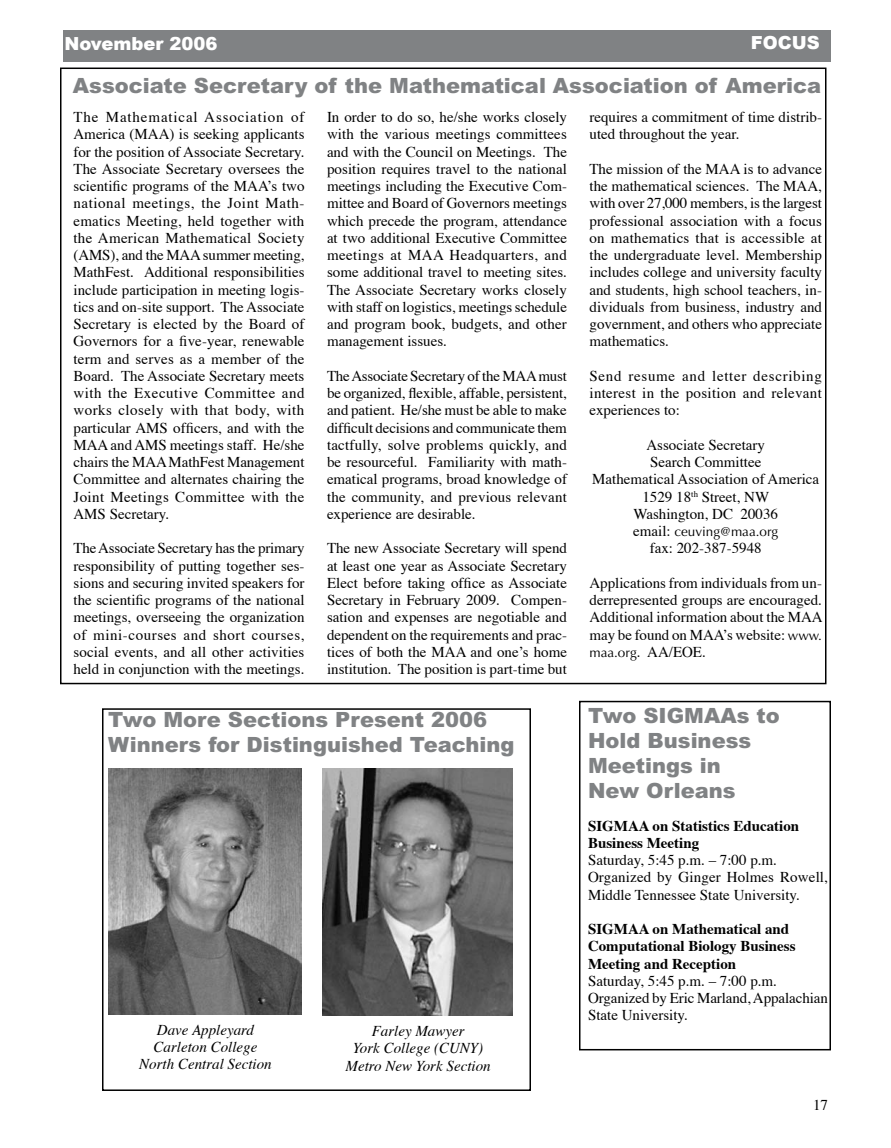
<style>
.page{position:relative;width:891px;height:1148px;background:#fff}
.page>*{position:absolute;margin:0;border:0;box-sizing:border-box;transform-origin:0 0}
.t1{font:900 21px/25.2px "Arial";color:#808284}
.t2{font:900 18px "Arial";color:#fff}
.t3{font:15px/17.2px "Times";color:#000;text-align:justify}
.t4{font:700 15px/17.2px "Times";color:#000}
.t5{font:italic 15px/17.2px "Times";color:#000;text-align:center}
.t6{font:13.5px "Optima";color:#000}
.s1{font-family:"Times";font-size:15px}
.s2{font-family:"Optima";font-size:13.5px}
</style>
<div class="page">
<div style="left:63px;top:30px;width:768px;height:31px;background:#808284"></div>
<img style="left:108px;top:768px;width:193px;height:246px">
<img style="left:322px;top:768px;width:191px;height:247px">
<div style="left:102px;top:708px;width:429px;height:382px;border:2px solid #000"></div>
<div style="left:579px;top:700px;width:252px;height:350px;border:2px solid #000"></div>
<p class="t2" style="left:751px;top:33px;width:70px">FOCUS</p>
<p class="t2" style="left:64px;top:33px;width:154px">November 2006</p>
<h1 class="t1" style="left:73px;top:73px;width:750px">Associate Secretary of the Mathematical Association of America</h1>
<p class="t3" style="left:74px;top:109px;width:233px">The Mathematical Association of America (MAA) is seeking applicants for the position of Associate Secretary.<br>The Associate Secretary oversees the scientific programs of the MAA’s two national meetings, the Joint Math&shy;ematics Meeting, held together with the American Mathematical Society (AMS), and the MAA summer meeting, MathFest. Additional responsibilities include participation in meeting logis&shy;tics and on-site support. The Associate Secretary is elected by the Board of Governors for a five-year, renewable term and serves as a member of the Board. The Associate Secretary meets with the Executive Committee and works closely with that body, with particular AMS officers, and with the MAA and AMS meetings staff. He/she chairs the MAA MathFest Management Committee and alternates chairing the Joint Meetings Committee with the AMS Secretary.</p>
<p class="t3" style="left:74px;top:540px;width:233px">The Associate Secretary has the primary responsibility of putting together ses&shy;sions and securing invited speakers for the scientific programs of the national meetings, overseeing the organization of mini-courses and short courses, social events, and all other activities held in conjunction with the meetings.</p>
<p class="t3" style="left:327px;top:109px;width:242px">In order to do so, he/she works closely with the various meetings committees and with the Council on Meetings. The position requires travel to the national meetings including the Executive Com&shy;mittee and Board of Governors meetings which precede the program, attendance at two additional Executive Committee meetings at MAA Headquarters, and some additional travel to meeting sites.<br>The Associate Secretary works closely with staff on logistics, meetings schedule and program book, budgets, and other management issues.</p>
<p class="t3" style="left:327px;top:368px;width:242px">The Associate Secretary of the MAA must be organized, flexible, affable, persistent, and patient. He/she must be able to make difficult decisions and communicate them tactfully, solve problems quickly, and be resourceful. Familiarity with math&shy;ematical programs, broad knowledge of the community, and previous relevant experience are desirable.</p>
<p class="t3" style="left:327px;top:540px;width:242px">The new Associate Secretary will spend at least one year as Associate Secretary Elect before taking office as Associate Secretary in February 2009. Compen&shy;sation and expenses are negotiable and dependent on the requirements and prac&shy;tices of both the MAA and one’s home institution. The position is part-time but</p>
<p class="t3" style="left:590px;top:109px;width:234px">requires a commitment of time distrib&shy;uted throughout the year.</p>
<p class="t3" style="left:590px;top:161px;width:234px">The mission of the MAA is to advance the mathematical sciences. The MAA, with over 27,000 members, is the largest professional association with a focus on mathematics that is accessible at the undergraduate level. Membership includes college and university faculty and students, high school teachers, in&shy;dividuals from business, industry and government, and others who appreciate mathematics.</p>
<p class="t3" style="left:590px;top:368px;width:234px">Send resume and letter describing interest in the position and relevant experiences to:</p>
<p class="t3" style="left:592px;top:437px;width:229px;text-align:center">Associate Secretary<br>Search Committee<br>Mathematical Association of America<br>1529 18<sup>th</sup> Street, NW<br>Washington, DC 20036</p>
<p class="t6" style="left:633px;top:524px;width:147px"><span class="s1">email:</span> ceuving@maa.org</p>
<p class="t3" style="left:650px;top:540px;width:114px">fax: 202-387-5948</p>
<p class="t3" style="left:590px;top:575px;width:235px">Applications from individuals from un&shy;derrepresented groups are encouraged.<br>Additional information about the MAA may be found on MAA’s website: <span class="s2">www. maa.org</span>. AA/EOE.</p>
<h1 class="t1" style="left:108px;top:706px;width:408px">Two More Sections Present 2006<br>Winners for Distinguished Teaching</h1>
<p class="t5" style="left:139px;top:1022px;width:134px">Dave Appleyard<br>Carleton College<br>North Central Section</p>
<p class="t5" style="left:346px;top:1023px;width:147px">Farley Mawyer<br>York College (CUNY)<br>Metro New York Section</p>
<h1 class="t1" style="left:588px;top:702px;width:193px">Two SIGMAAs to<br>Hold Business<br>Meetings in<br>New Orleans</h1>
<p class="t4" style="left:588px;top:817px;width:213px">SIGMAA on Statistics Education<br>Business Meeting</p>
<p class="t3" style="left:588px;top:852px;width:242px;text-align:left">Saturday, 5:45 p.m. – 7:00 p.m.<br>Organized by Ginger Holmes Rowell,<br>Middle Tennessee State University.</p>
<p class="t4" style="left:588px;top:921px;width:209px">SIGMAA on Mathematical and<br>Computational Biology Business<br>Meeting and Reception</p>
<p class="t3" style="left:588px;top:973px;width:241px;text-align:left">Saturday, 5:45 p.m. – 7:00 p.m.<br>Organized by Eric Marland, Appalachian<br>State University.</p>
<p class="t3" style="left:813px;top:1096px;width:16px">17</p>
</div>
